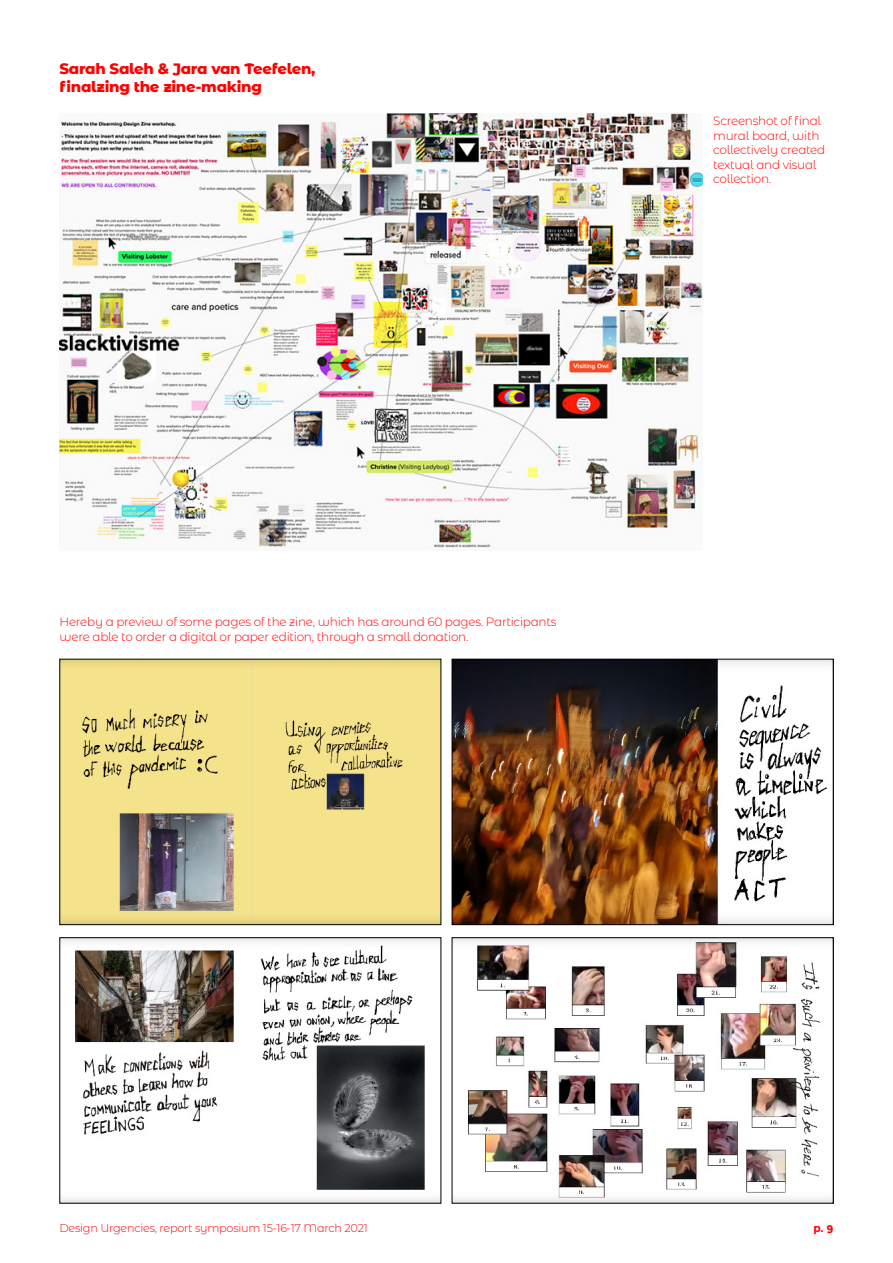
<style>
.page{position:relative;width:893px;height:1263px;background:#fff}
.page>*{position:absolute;margin:0;border:0;box-sizing:border-box;transform-origin:0 0}
.t1{font:800 15px/18px "Montserrat Alternates";letter-spacing:-.02em;color:#f00}
.t2{font:300 12px/14.4px "Montserrat Alternates";letter-spacing:-.02em;color:#f00}
.t3{font:300 11.25px "Montserrat Alternates";letter-spacing:-.02em;color:#f00}
.t4{font:700 11.25px "Montserrat Alternates";color:#f00}
</style>
<div class="page">
<img style="left:60px;top:114px;width:643px;height:434px">
<img style="left:62px;top:661px;width:377px;height:262px">
<img style="left:62px;top:939px;width:377px;height:262px">
<img style="left:454px;top:661px;width:377px;height:262px">
<div style="left:452px;top:659px;width:381px;height:266px;border:1px solid #000"></div>
<img style="left:454px;top:939px;width:377px;height:262px">
<p class="t1" style="left:60px;top:59px;width:257px">Sarah Saleh &amp; Jara van Teefelen, finalzing the zine-making</p>
<p class="t2" style="left:713px;top:113px;width:114px">Screenshot of final mural board, with collectively created textual and visual collection.</p>
<p class="t2" style="left:60px;top:614px;width:498px">Hereby a preview of some pages of the zine, which has around 60 pages. Participants were able to order a digital or paper edition, through a small donation.</p>
<p class="t3" style="left:60px;top:1220px;width:310px">Design Urgencies, report symposium 15-16-17 March 2021</p>
<p class="t4" style="left:813px;top:1221px;width:22px">p. 9</p>
</div>
